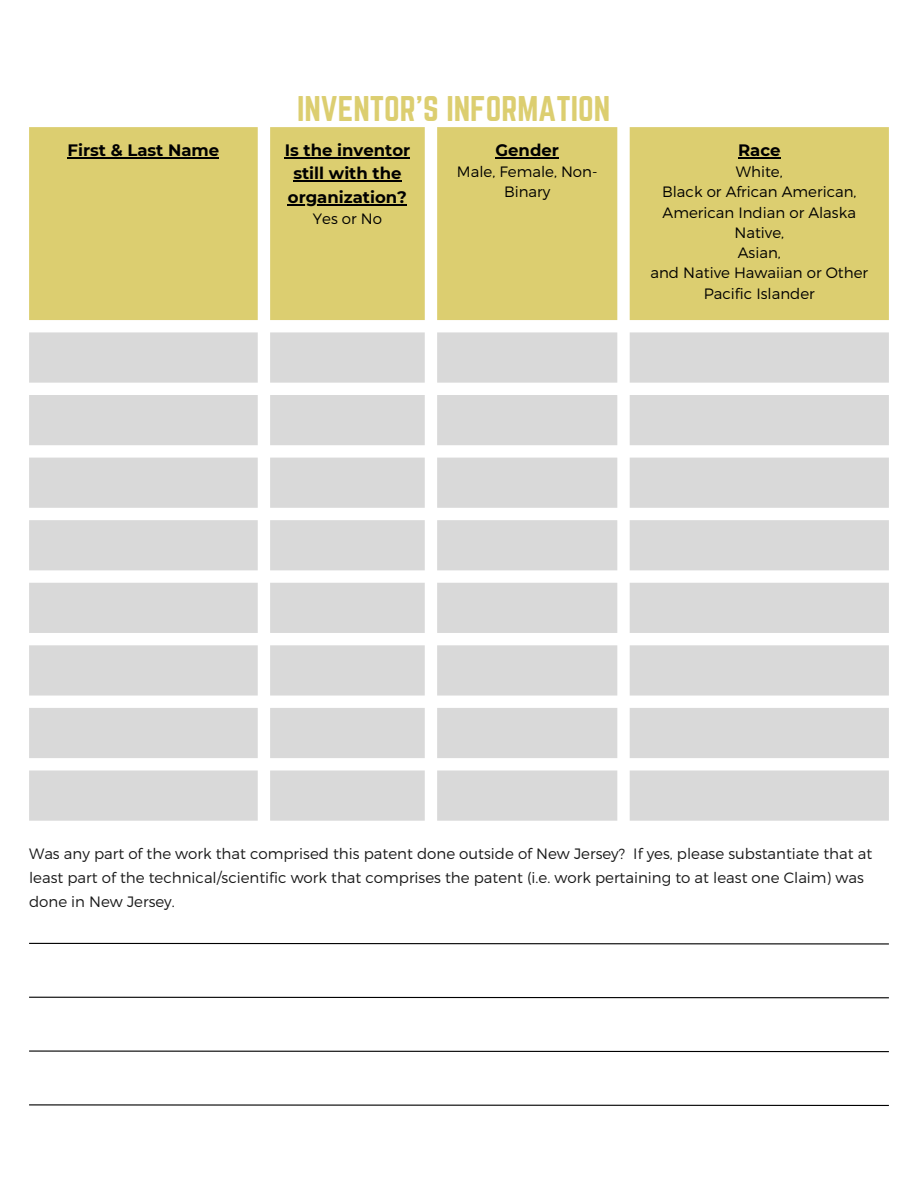
<style>
.page{position:relative;width:918px;height:1188px;background:#fff}
.page>*{position:absolute;margin:0;border:0;box-sizing:border-box;transform-origin:0 0}
.t1{font:31.2px "Norwester";color:#dcce70}
.t2{font:700 16.5px/23.7px "Montserrat";color:#000;text-align:center}
.t3{font:300 15px/23.5px "Montserrat";color:#191919}
.t4{font:300 15px/20.2px "Montserrat";color:#000;text-align:center}
</style>
<div class="page">
<div style="left:29px;top:127px;width:860px;height:193px;background:#dcce70"></div>
<svg style="left:29px;top:332px;width:860px;height:489px;fill:#d9d9d9"></svg>
<hr style="left:68px;top:157px;width:151px;height:1px;background:#000">
<hr style="left:285px;top:157px;width:125px;height:1px;background:#000">
<hr style="left:293px;top:181px;width:108px;height:1px;background:#000">
<hr style="left:288px;top:204px;width:119px;height:1px;background:#000">
<hr style="left:496px;top:157px;width:63px;height:1px;background:#000">
<hr style="left:738px;top:157px;width:43px;height:1px;background:#000">
<svg style="left:29px;top:942px;width:860px;height:3px"></svg>
<svg style="left:29px;top:996px;width:860px;height:3px"></svg>
<svg style="left:29px;top:1050px;width:860px;height:3px"></svg>
<svg style="left:29px;top:1104px;width:860px;height:2px;background:#6f6f6f"></svg>
<h1 class="t1" style="left:297px;top:89px;width:315px">INVENTOR'S INFORMATION</h1>
<p class="t2" style="left:68px;top:138px;width:153px">First &amp; Last Name</p>
<p class="t2" style="left:285px;top:138px;width:127px">Is the inventor still with the organization?</p>
<p class="t4" style="left:313px;top:208px;width:71px">Yes or No</p>
<p class="t2" style="left:496px;top:138px;width:65px">Gender</p>
<p class="t4" style="left:457px;top:161px;width:142px">Male, Female, Non-<br>Binary</p>
<p class="t2" style="left:738px;top:138px;width:44px">Race</p>
<p class="t4" style="left:650px;top:161px;width:219px">White,<br>Black or African American,<br>American Indian or Alaska<br>Native,<br>Asian,<br>and Native Hawaiian or Other<br>Pacific Islander</p>
<p class="t3" style="left:29px;top:842px;width:845px">Was any part of the work that comprised this patent done outside of New Jersey? If yes, please substantiate that at least part of the technical/scientific work that comprises the patent (i.e. work pertaining to at least one Claim) was done in New Jersey.</p>
</div>
